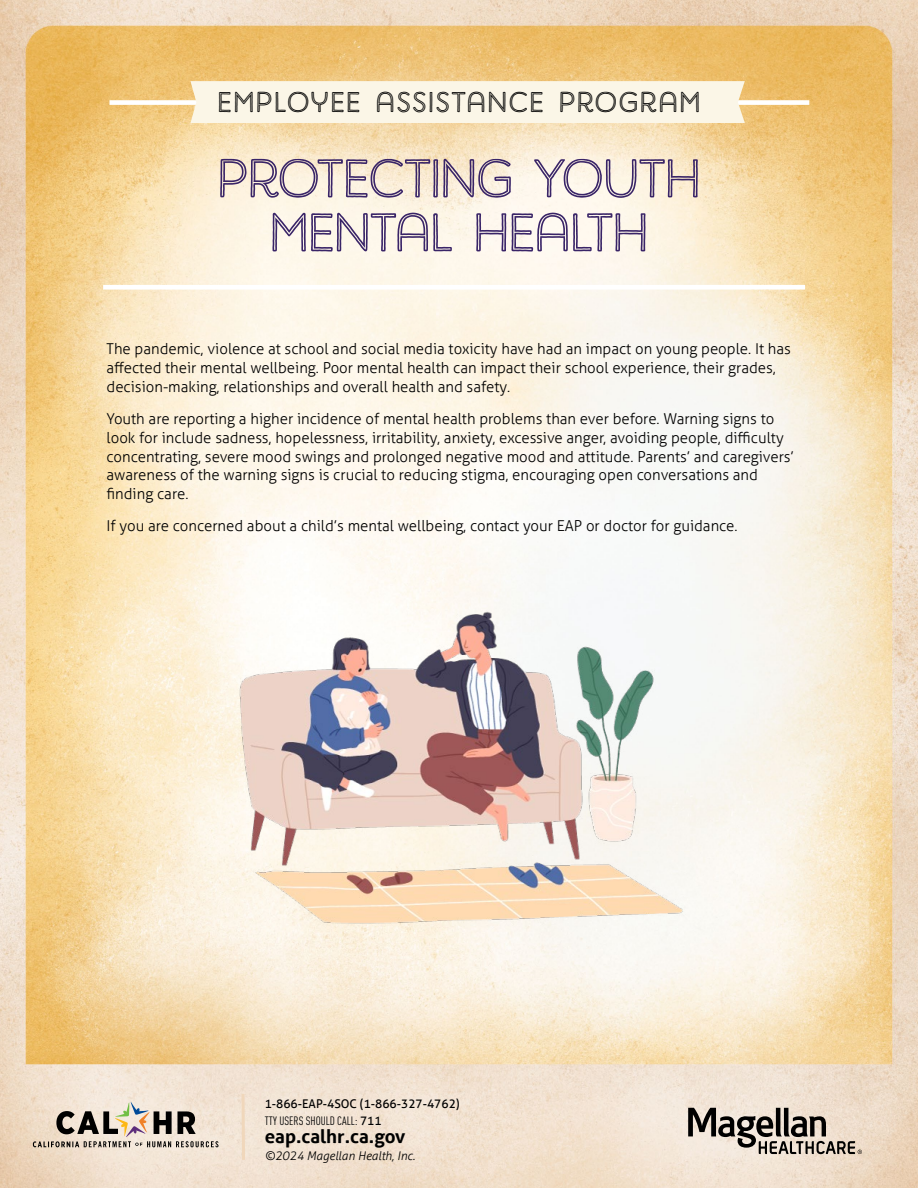
<style>
.page{position:relative;width:918px;height:1188px;background:#fff}
.page>*{position:absolute;margin:0;border:0;box-sizing:border-box;transform-origin:0 0}
.H1_Topic_Article_Title{font:54px/54px "Harman Retro Inline";letter-spacing:-.025em;color:#392467;text-align:center}
.t1{font:28.5px "Harman Retro Inline";letter-spacing:.05em;color:#000}
.Footer_-_URL{font:700 18.75px "Aller";color:#000}
.Paragraph{font:300 15px/18.8px "Aller";color:#000}
.Footer_-_Phone_Numbers{font:12px "Aller";color:#000}
.Footer_-_Copyright{font:italic 300 12px "Aller";color:#000}
.Footer_-_TTY{font:condensed 12px "DIN Pro";color:#000}
.s1{font-family:"Aller";font-stretch:normal}
</style>
<div class="page">
<img style="left:0;top:0;width:918px;height:1188px">
<img style="left:233px;top:603px;width:452px;height:336px">
<div style="left:110px;top:100px;width:699px;height:5px;background:#fff"></div>
<div style="left:190px;top:81px;width:555px;height:42px;background:#fbf6e7"></div>
<div style="left:103px;top:285px;width:702px;height:5px;background:#fff"></div>
<svg style="left:33px;top:1102px;width:186px;height:45px;background:#bfb3a6"></svg>
<svg style="left:240px;top:1091px;width:7px;height:72px"></svg>
<svg style="left:688px;top:1108px;width:174px;height:46px;background:#a79d93"></svg>
<p class="t1" style="left:218px;top:86px;width:484px">EMPLOYEE ASSISTANCE PROGRAM</p>
<h1 class="H1_Topic_Article_Title" style="left:217px;top:152px;width:486px">PROTECTING YOUTH<br>MENTAL HEALTH</h1>
<p class="Paragraph" style="left:107px;top:340px;width:686px">The pandemic, violence at school and social media toxicity have had an impact on young people. It has affected their mental wellbeing. Poor mental health can impact their school experience, their grades, decision-making, relationships and overall health and safety.</p>
<p class="Paragraph" style="left:107px;top:410px;width:689px">Youth are reporting a higher incidence of mental health problems than ever before. Warning signs to look for include sadness, hopelessness, irritability, anxiety, excessive anger, avoiding people, difficulty concentrating, severe mood swings and prolonged negative mood and attitude. Parents’ and caregivers’ awareness of the warning signs is crucial to reducing stigma, encouraging open conversations and finding care.</p>
<p class="Paragraph" style="left:107px;top:517px;width:633px">If you are concerned about a child’s mental wellbeing, contact your EAP or doctor for guidance.</p>
<p class="Footer_-_Phone_Numbers" style="left:265px;top:1096px;width:197px">1-866-EAP-4SOC (1-866-327-4762)</p>
<p class="Footer_-_TTY" style="left:265px;top:1112px;width:118px">TTY USERS SHOULD CALL: <span class="s1">711</span></p>
<p class="Footer_-_URL" style="left:265px;top:1125px;width:142px">eap.calhr.ca.gov</p>
<p class="Footer_-_Copyright" style="left:265px;top:1149px;width:152px">©2024 Magellan Health, Inc.</p>
</div>
